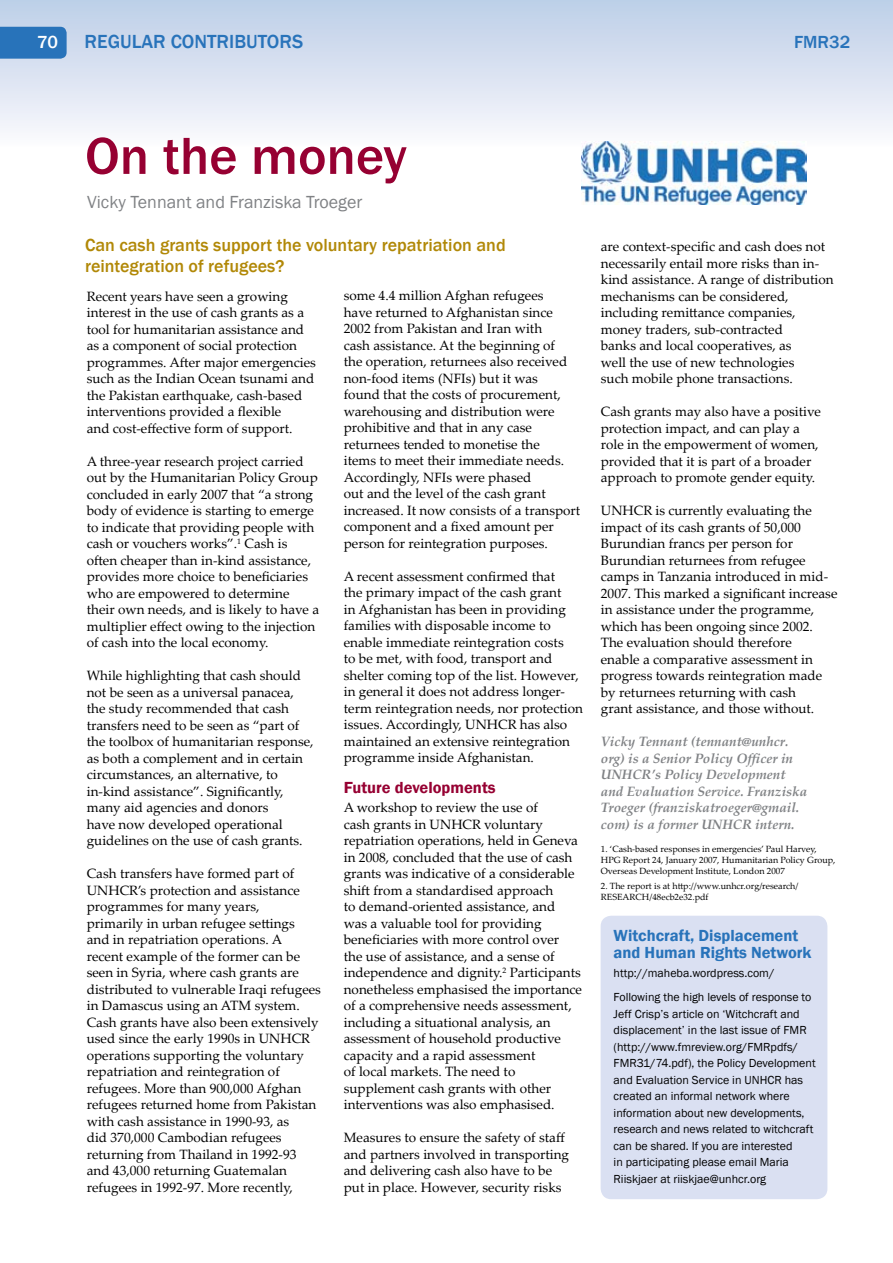
<style>
.page{position:relative;width:893px;height:1263px;background:#fff}
.page>*{position:absolute;margin:0;border:0;box-sizing:border-box;transform-origin:0 0}
.t1{font:500 54px "Franklin Gothic";color:#960032}
.t2{font:500 19.5px "Franklin Gothic";color:#2873ba}
.t3{font:500 18px/21px "Franklin Gothic";color:#b18807}
.t4{font:18px "Franklin Gothic";color:#808285}
.t5{font:500 18px "Franklin Gothic";color:#2873ba}
.t6{font:500 18px "Franklin Gothic";color:#fff}
.t7{font:600 16.5px/16.5px "Franklin Gothic";color:#2873ba}
.t8{font:600 16.5px "Franklin Gothic";color:#960032}
.t9{font:13.5px/16.5px "Palatino Linotype";color:#000}
.t10{font:italic 700 13.5px/16.5px "Palatino Linotype";color:#808285}
.t11{font:12px/16.5px "Franklin Gothic";color:#000}
.t12{font:9px/10.8px "Palatino Linotype";color:#000}
</style>
<div class="page">
<div style="left:0;top:0;width:893px;height:147px;background:linear-gradient(to bottom,#bccee7,#fbfafd)"></div>
<div style="left:0;top:27px;width:67px;height:32px;background:#2873ba"></div>
<svg style="left:892px;top:0;width:1px;height:147px"></svg>
<div style="left:601px;top:916px;width:226px;height:283px;background:#dae0f2;border-radius:11px"></div>
<img style="left:581px;top:142px;width:226px;height:62px">
<h3 class="t6" style="left:37px;top:31px;width:23px">70</h3>
<h2 class="t2" style="left:85px;top:29px;width:220px">REGULAR CONTRIBUTORS</h2>
<h3 class="t5" style="left:794px;top:31px;width:58px">FMR32</h3>
<h1 class="t1" style="left:85px;top:122px;width:323px">On the money</h1>
<h3 class="t4" style="left:87px;top:191px;width:277px">Vicky Tennant and Franziska Troeger</h3>
<h3 class="t3" style="left:85px;top:235px;width:422px">Can cash grants support the voluntary repatriation and reintegration of refugees?</h3>
<p class="t9" style="left:87px;top:287px;width:231px">Recent years have seen a growing interest in the use of cash grants as a tool for humanitarian assistance and as a component of social protection programmes. After major emergencies such as the Indian Ocean tsunami and the Pakistan earthquake, cash-based interventions provided a flexible<br>and cost-effective form of support.</p>
<p class="t9" style="left:87px;top:452px;width:234px">A three-year research project carried out by the Humanitarian Policy Group concluded in early 2007 that “a strong body of evidence is starting to emerge to indicate that providing people with cash or vouchers works”.<sup>1</sup> Cash is often cheaper than in-kind assistance, provides more choice to beneficiaries who are empowered to determine their own needs, and is likely to have a multiplier effect owing to the injection of cash into the local economy.</p>
<p class="t9" style="left:87px;top:667px;width:228px">While highlighting that cash should not be seen as a universal panacea, the study recommended that cash transfers need to be seen as “part of the toolbox of humanitarian response, as both a complement and in certain circumstances, an alternative, to in-kind assistance”. Significantly, many aid agencies and donors<br>have now developed operational guidelines on the use of cash grants.</p>
<p class="t9" style="left:87px;top:865px;width:236px">Cash transfers have formed part of UNHCR’s protection and assistance programmes for many years,<br>primarily in urban refugee settings and in repatriation operations. A recent example of the former can be seen in Syria, where cash grants are distributed to vulnerable Iraqi refugees in Damascus using an ATM system.<br>Cash grants have also been extensively used since the early 1990s in UNHCR operations supporting the voluntary repatriation and reintegration of refugees. More than 900,000 Afghan refugees returned home from Pakistan with cash assistance in 1990-93, as<br>did 370,000 Cambodian refugees returning from Thailand in 1992-93 and 43,000 returning Guatemalan refugees in 1992-97. More recently,</p>
<p class="t9" style="left:344px;top:287px;width:238px">some 4.4 million Afghan refugees<br>have returned to Afghanistan since 2002 from Pakistan and Iran with<br>cash assistance. At the beginning of<br>the operation, returnees also received non-food items (NFIs) but it was<br>found that the costs of procurement, warehousing and distribution were prohibitive and that in any case returnees tended to monetise the<br>items to meet their immediate needs.<br>Accordingly, NFIs were phased<br>out and the level of the cash grant increased. It now consists of a transport component and a fixed amount per person for reintegration purposes.</p>
<p class="t9" style="left:344px;top:568px;width:241px">A recent assessment confirmed that<br>the primary impact of the cash grant<br>in Afghanistan has been in providing families with disposable income to enable immediate reintegration costs<br>to be met, with food, transport and shelter coming top of the list. However, in general it does not address longer&shy;term reintegration needs, nor protection issues. Accordingly, UNHCR has also maintained an extensive reintegration programme inside Afghanistan.</p>
<p class="t8" style="left:344px;top:777px;width:153px">Future developments</p>
<p class="t9" style="left:344px;top:799px;width:240px">A workshop to review the use of<br>cash grants in UNHCR voluntary repatriation operations, held in Geneva in 2008, concluded that the use of cash grants was indicative of a considerable shift from a standardised approach<br>to demand-oriented assistance, and<br>was a valuable tool for providing beneficiaries with more control over<br>the use of assistance, and a sense of independence and dignity.<sup>2</sup> Participants nonetheless emphasised the importance of a comprehensive needs assessment, including a situational analysis, an assessment of household productive capacity and a rapid assessment<br>of local markets. The need to supplement cash grants with other interventions was also emphasised.</p>
<p class="t9" style="left:344px;top:1129px;width:227px">Measures to ensure the safety of staff and partners involved in transporting and delivering cash also have to be put in place. However, security risks</p>
<p class="t9" style="left:601px;top:238px;width:234px">are context-specific and cash does not necessarily entail more risks than in&shy;kind assistance. A range of distribution mechanisms can be considered, including remittance companies, money traders, sub-contracted<br>banks and local cooperatives, as<br>well the use of new technologies<br>such mobile phone transactions.</p>
<p class="t9" style="left:601px;top:403px;width:222px">Cash grants may also have a positive protection impact, and can play a role in the empowerment of women, provided that it is part of a broader approach to promote gender equity.</p>
<p class="t9" style="left:601px;top:502px;width:238px">UNHCR is currently evaluating the impact of its cash grants of 50,000<br>Burundian francs per person for Burundian returnees from refugee camps in Tanzania introduced in mid-2007. This marked a significant increase in assistance under the programme, which has been ongoing since 2002.<br>The evaluation should therefore<br>enable a comparative assessment in progress towards reintegration made by returnees returning with cash<br>grant assistance, and those without.</p>
<p class="t10" style="left:601px;top:733px;width:208px">Vicky Tennant (tennant@unhcr. org) is a Senior Policy Officer in<br>UNHCR’s Policy Development and Evaluation Service. Franziska<br>Troeger (franziskatroeger@gmail. com) is a former UNHCR intern.</p>
<p class="t12" style="left:601px;top:843px;width:236px">1. ‘Cash-based responses in emergencies’ Paul Harvey,<br>HPG Report 24, January 2007, Humanitarian Policy Group,<br>Overseas Development Institute, London 2007</p>
<p class="t12" style="left:601px;top:880px;width:199px">2. The report is at http://www.unhcr.org/research/<br>RESEARCH/48ecb2e32.pdf</p>
<p class="t7" style="left:614px;top:928px;width:199px">Witchcraft, Displacement and Human Rights Network</p>
<p class="t11" style="left:614px;top:961px;width:199px;line-height:24px">http://maheba.wordpress.com/<br>Following the high levels of response to</p>
<p class="t11" style="left:614px;top:1006px;width:204px">Jeff Crisp’s article on ‘Witchcraft and displacement’ in the last issue of FMR (http://www.fmreview.org/FMRpdfs/ FMR31/74.pdf), the Policy Development and Evaluation Service in UNHCR has created an informal network where information about new developments, research and news related to witchcraft can be shared. If you are interested<br>in participating please email Maria Riiskjaer at riiskjae@unhcr.org</p>
</div>
